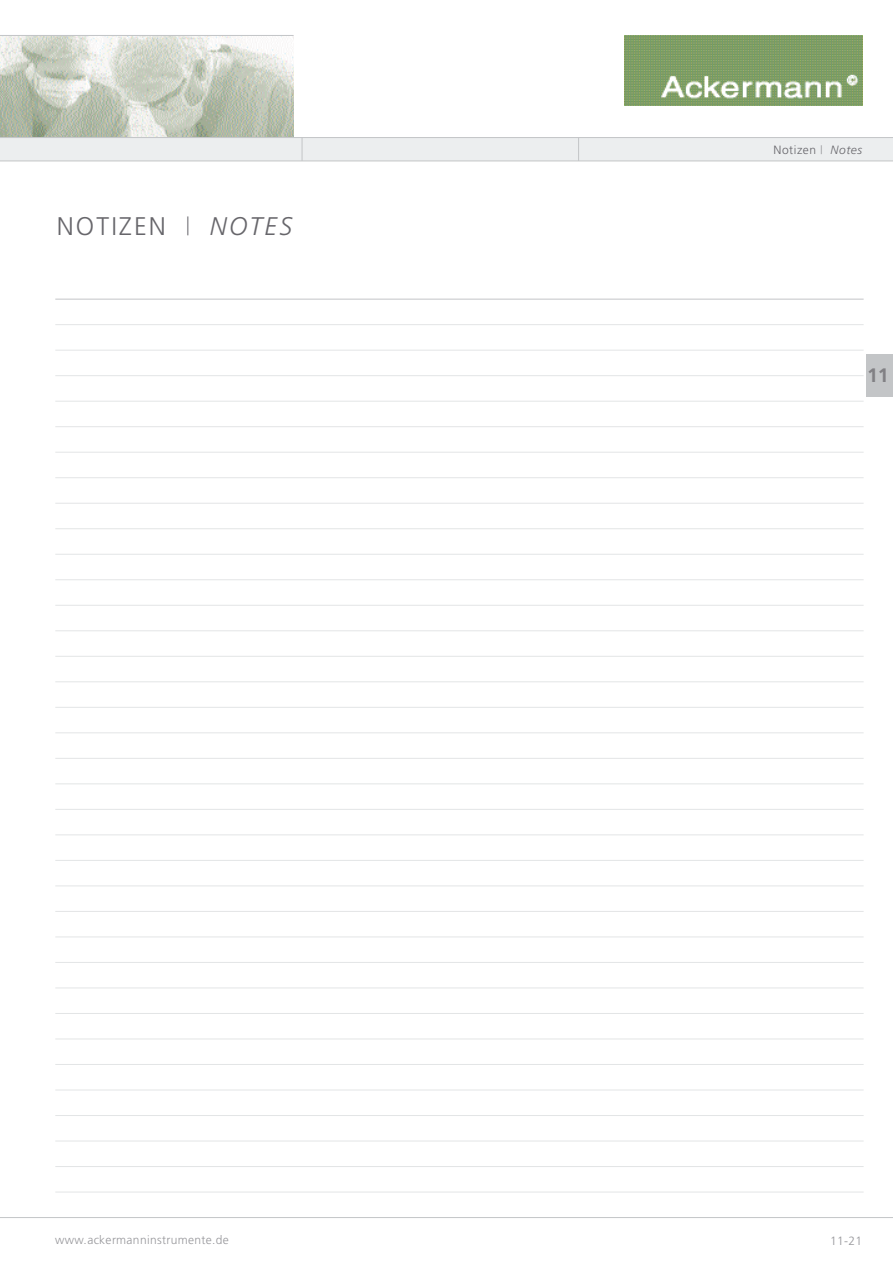
<style>
.page{position:relative;width:893px;height:1263px;background:#fff}
.page>*{position:absolute;margin:0;border:0;box-sizing:border-box;transform-origin:0 0}
.t1{font:300 25.5px "Frutiger";letter-spacing:.085em;color:#67666b}
.t2{font:700 19.5px "Frutiger";color:#818084}
.t3{font:300 12px "Frutiger";letter-spacing:.03em;color:#97979b}
.t4{font:300 12px "Frutiger";letter-spacing:.045em;color:#67666b}
.s1{font-family:"Helvetica Neue";font-weight:100;font-stretch:condensed}
.s2{font-style:italic}
</style>
<div class="page">
<img style="left:0;top:36px;width:293px;height:101px">
<div style="left:0;top:138px;width:892px;height:23px;background:#eceeef"></div>
<div style="left:865px;top:354px;width:27px;height:43px;background:#c3c5c7"></div>
<hr style="left:0;top:161px;width:892px;height:1px;background:#c3c5c7">
<svg style="left:302px;top:138px;width:1px;height:23px"></svg>
<svg style="left:578px;top:138px;width:1px;height:23px"></svg>
<hr style="left:0;top:1217px;width:892px;height:1px;background:#c3c5c7">
<hr style="left:0;top:137px;width:892px;height:1px;background:#c3c5c7">
<img style="left:624px;top:36px;width:238px;height:70px">
<hr style="left:0;top:35px;width:293px;height:1px;background:#c3c5c7">
<hr style="left:55px;top:299px;width:808px;height:1px;background:#c3c5c7">
<hr style="left:55px;top:324px;width:808px;height:1px;background:#e3e5e6">
<hr style="left:55px;top:350px;width:808px;height:1px;background:#e3e5e6">
<hr style="left:55px;top:375px;width:808px;height:1px;background:#e3e5e6">
<hr style="left:55px;top:401px;width:808px;height:1px;background:#e3e5e6">
<hr style="left:55px;top:426px;width:808px;height:1px;background:#e3e5e6">
<hr style="left:55px;top:452px;width:808px;height:1px;background:#e3e5e6">
<hr style="left:55px;top:477px;width:808px;height:1px;background:#e3e5e6">
<hr style="left:55px;top:503px;width:808px;height:1px;background:#e3e5e6">
<hr style="left:55px;top:528px;width:808px;height:1px;background:#e3e5e6">
<hr style="left:55px;top:554px;width:808px;height:1px;background:#e3e5e6">
<hr style="left:55px;top:579px;width:808px;height:1px;background:#e3e5e6">
<hr style="left:55px;top:605px;width:808px;height:1px;background:#e3e5e6">
<hr style="left:55px;top:630px;width:808px;height:1px;background:#e3e5e6">
<hr style="left:55px;top:656px;width:808px;height:1px;background:#e3e5e6">
<hr style="left:55px;top:681px;width:808px;height:1px;background:#e3e5e6">
<hr style="left:55px;top:707px;width:808px;height:1px;background:#e3e5e6">
<hr style="left:55px;top:732px;width:808px;height:1px;background:#e3e5e6">
<hr style="left:55px;top:758px;width:808px;height:1px;background:#e3e5e6">
<hr style="left:55px;top:783px;width:808px;height:1px;background:#e3e5e6">
<hr style="left:55px;top:809px;width:808px;height:1px;background:#e3e5e6">
<hr style="left:55px;top:835px;width:808px;height:1px;background:#e3e5e6">
<hr style="left:55px;top:860px;width:808px;height:1px;background:#e3e5e6">
<hr style="left:55px;top:886px;width:808px;height:1px;background:#e3e5e6">
<hr style="left:55px;top:911px;width:808px;height:1px;background:#e3e5e6">
<hr style="left:55px;top:937px;width:808px;height:1px;background:#e3e5e6">
<hr style="left:55px;top:962px;width:808px;height:1px;background:#e3e5e6">
<hr style="left:55px;top:988px;width:808px;height:1px;background:#e3e5e6">
<hr style="left:55px;top:1013px;width:808px;height:1px;background:#e3e5e6">
<hr style="left:55px;top:1039px;width:808px;height:1px;background:#e3e5e6">
<hr style="left:55px;top:1064px;width:808px;height:1px;background:#e3e5e6">
<hr style="left:55px;top:1090px;width:808px;height:1px;background:#e3e5e6">
<hr style="left:55px;top:1115px;width:808px;height:1px;background:#e3e5e6">
<hr style="left:55px;top:1141px;width:808px;height:1px;background:#e3e5e6">
<hr style="left:55px;top:1166px;width:808px;height:1px;background:#e3e5e6">
<hr style="left:55px;top:1192px;width:808px;height:1px;background:#e3e5e6">
<h1 class="t1" style="left:57px;top:216px;width:237px">NOTIZEN <span class="s1">|</span> <span class="s2">NOTES</span></h1>
<p class="t4" style="left:773px;top:145px;width:90px">Notizen <span class="s1">|</span> <span class="s2">Notes</span></p>
<h2 class="t2" style="left:867px;top:368px;width:23px">11</h2>
<p class="t3" style="left:55px;top:1235px;width:175px">www.ackermanninstrumente.de</p>
<p class="t3" style="left:830px;top:1236px;width:34px">11-21</p>
</div>
